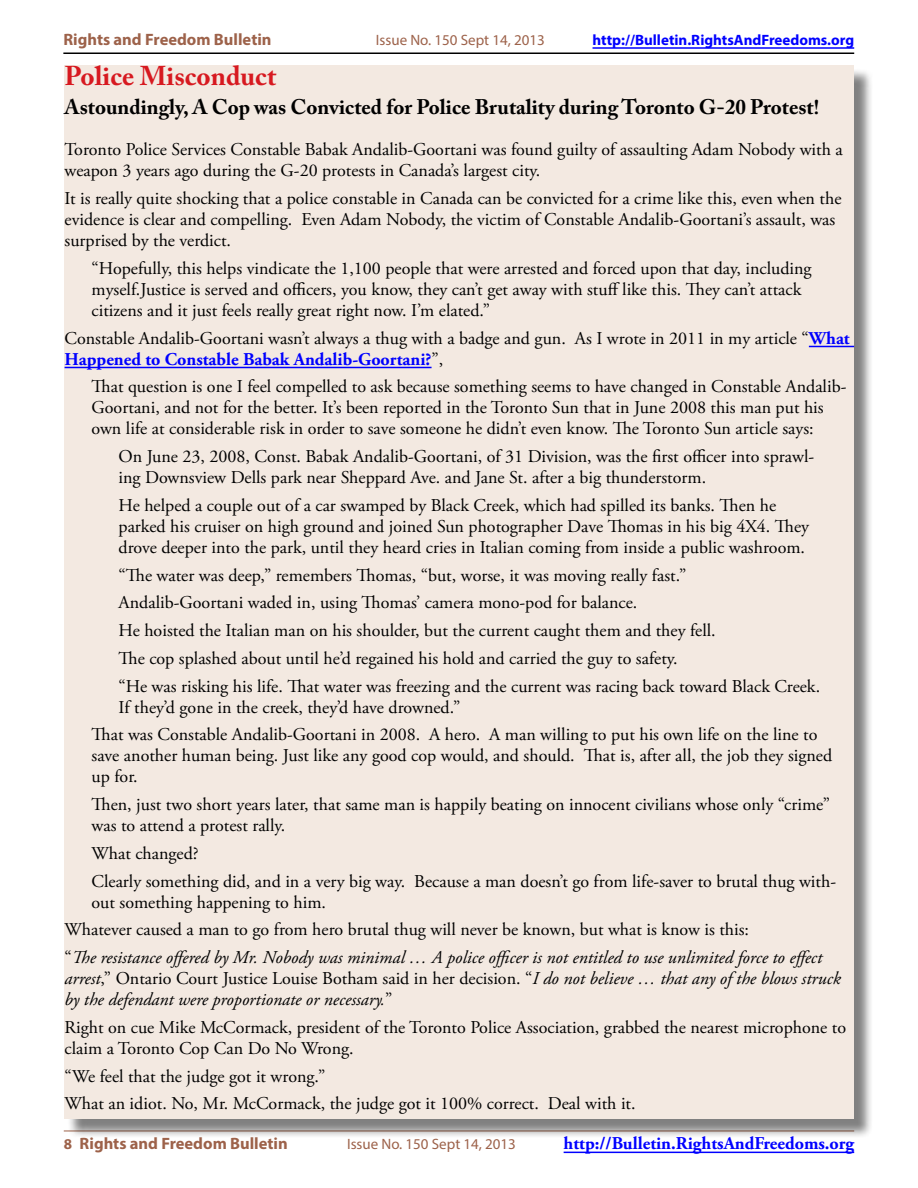
<style>
.page{position:relative;width:918px;height:1188px;background:#fff}
.page>*{position:absolute;margin:0;border:0;box-sizing:border-box;transform-origin:0 0}
.t1{font:700 27px "Adobe Caslon Pro";color:#d71920}
.t2{font:700 21px "Adobe Caslon Pro";color:#000}
.t3{font:18px/21px "Adobe Garamond Pro";color:#000}
.t4{font:italic 18px/21px "Adobe Garamond Pro";color:#000}
.t5{font:700 18px "Adobe Garamond Pro";color:#00f}
.t6{font:700 16.5px "Myriad Pro";color:#9d624a}
.t7{font:15px "Myriad Pro";color:#9d624a}
.t8{font:700 15px "Myriad Pro";color:#00f}
.s1{font-weight:700;color:#00f}
.s2{font-style:italic}
.s3{font-style:normal}
.s4{font-size:15px}
</style>
<div class="page">
<hr style="left:63px;top:52px;width:791px;height:2px;background:#000">
<hr style="left:593px;top:47px;width:261px;height:2px;background:#00f">
<hr style="left:64px;top:1131px;width:790px;height:1px;background:#9d624a">
<hr style="left:564px;top:1152px;width:290px;height:1px;background:#00f">
<div style="left:66px;top:68px;width:807px;height:1070px;background:#000;opacity:.5"></div>
<div style="left:65px;top:66px;width:789px;height:1053px;background:#f3e9e1"></div>
<hr style="left:809px;top:346px;width:45px;height:1px;background:#00f">
<hr style="left:65px;top:367px;width:367px;height:1px;background:#00f">
<p class="t6" style="left:63px;top:29px;width:210px">Rights and Freedom Bulletin</p>
<p class="t7" style="left:376px;top:31px;width:170px">Issue No. 150 Sept 14, 2013</p>
<p class="t8" style="left:593px;top:30px;width:263px">http://Bulletin.RightsAndFreedoms.org</p>
<h1 class="t1" style="left:65px;top:60px;width:213px">Police Misconduct</h1>
<p class="t2" style="left:65px;top:94px;width:756px">Astoundingly, A Cop was Convicted for Police Brutality during Toronto G-20 Protest!</p>
<p class="t3" style="left:65px;top:140px;width:780px">Toronto Police Services Constable Babak Andalib-Goortani was found guilty of assaulting Adam Nobody with a weapon 3 years ago during the G-20 protests in Canada’s largest city.</p>
<p class="t3" style="left:65px;top:188px;width:778px">It is really quite shocking that a police constable in Canada can be convicted for a crime like this, even when the evidence is clear and compelling. Even Adam Nobody, the victim of Constable Andalib-Goortani’s assault, was surprised by the verdict.</p>
<p class="t3" style="left:92px;top:258px;width:722px">“Hopefully, this helps vindicate the 1,100 people that were arrested and forced upon that day, including myself.Justice is served and officers, you know, they can’t get away with stuff like this. They can’t attack citizens and it just feels really great right now. I’m elated.”</p>
<p class="t3" style="left:65px;top:328px;width:787px">Constable Andalib-Goortani wasn’t always a thug with a badge and gun. As I wrote in 2011 in my article “<span class="s1">What<br>Happened to Constable Babak Andalib-Goortani?</span>”,</p>
<p class="t3" style="left:92px;top:377px;width:756px">That question is one I feel compelled to ask because something seems to have changed in Constable Andalib-<br>Goortani, and not for the better. It’s been reported in the Toronto Sun that in June 2008 this man put his own life at considerable risk in order to save someone he didn’t even know. The Toronto Sun article says:</p>
<p class="t3" style="left:119px;top:447px;width:697px">On June 23, 2008, Const. Babak Andalib-Goortani, of 31 Division, was the first officer into sprawl&shy;ing Downsview Dells park near Sheppard Ave. and Jane St. after a big thunderstorm.</p>
<p class="t3" style="left:119px;top:495px;width:692px">He helped a couple out of a car swamped by Black Creek, which had spilled its banks. Then he parked his cruiser on high ground and joined Sun photographer Dave Thomas in his big 4X4. They drove deeper into the park, until they heard cries in Italian coming from inside a public washroom.</p>
<p class="t3" style="left:119px;top:562px;width:703px;line-height:27.8px">“The water was deep,” remembers Thomas, “but, worse, it was moving really fast.”<br>Andalib-Goortani waded in, using Thomas’ camera mono-pod for balance.<br>He hoisted the Italian man on his shoulder, but the current caught them and they fell.<br>The cop splashed about until he’d regained his hold and carried the guy to safety.<br>“He was risking his life. That water was freezing and the current was racing back toward Black Creek.</p>
<p class="t3" style="left:92px;top:694px;width:727px;line-height:27.8px;text-indent:27px">If they’d gone in the creek, they’d have drowned.”<br>That was Constable Andalib-Goortani in 2008. A hero. A man willing to put his own life on the line to</p>
<p class="t3" style="left:92px;top:746px;width:742px">save another human being. Just like any good cop would, and should. That is, after all, the job they signed up for.</p>
<p class="t3" style="left:92px;top:795px;width:740px">Then, just two short years later, that same man is happily beating on innocent civilians whose only “crime” was to attend a protest rally.</p>
<p class="t3" style="left:92px;top:840px;width:746px;line-height:27.8px">What changed?<br>Clearly something did, and in a very big way. Because a man doesn’t go from life-saver to brutal thug with-</p>
<p class="t3" style="left:65px;top:889px;width:759px;line-height:27.8px;text-indent:27px">out something happening to him.<br>Whatever caused a man to go from hero brutal thug will never be known, but what is know is this:<br>“<span class="s2">The resistance offered by Mr. Nobody was minimal … A police officer is not entitled to use unlimited force to effect</span></p>
<p class="t4" style="left:65px;top:968px;width:778px">arrest<span class="s3">,” Ontario Court Justice Louise Botham said in her decision. “</span>I do not believe … that any of the blows struck by the defendant were proportionate or necessary.<span class="s3">”</span></p>
<p class="t3" style="left:65px;top:1017px;width:783px">Right on cue Mike McCormack, president of the Toronto Police Association, grabbed the nearest microphone to claim a Toronto Cop Can Do No Wrong.</p>
<p class="t3" style="left:65px;top:1063px;width:573px;line-height:27.8px">“We feel that the judge got it wrong.”<br>What an idiot. No, Mr. McCormack, the judge got it 100% correct. Deal with it.</p>
<p class="t6" style="left:64px;top:1133px;width:226px"><span class="s4">8</span> Rights and Freedom Bulletin</p>
<p class="t7" style="left:347px;top:1135px;width:170px">Issue No. 150 Sept 14, 2013</p>
<p class="t5" style="left:564px;top:1133px;width:292px">http://Bulletin.RightsAndFreedoms.org</p>
</div>
